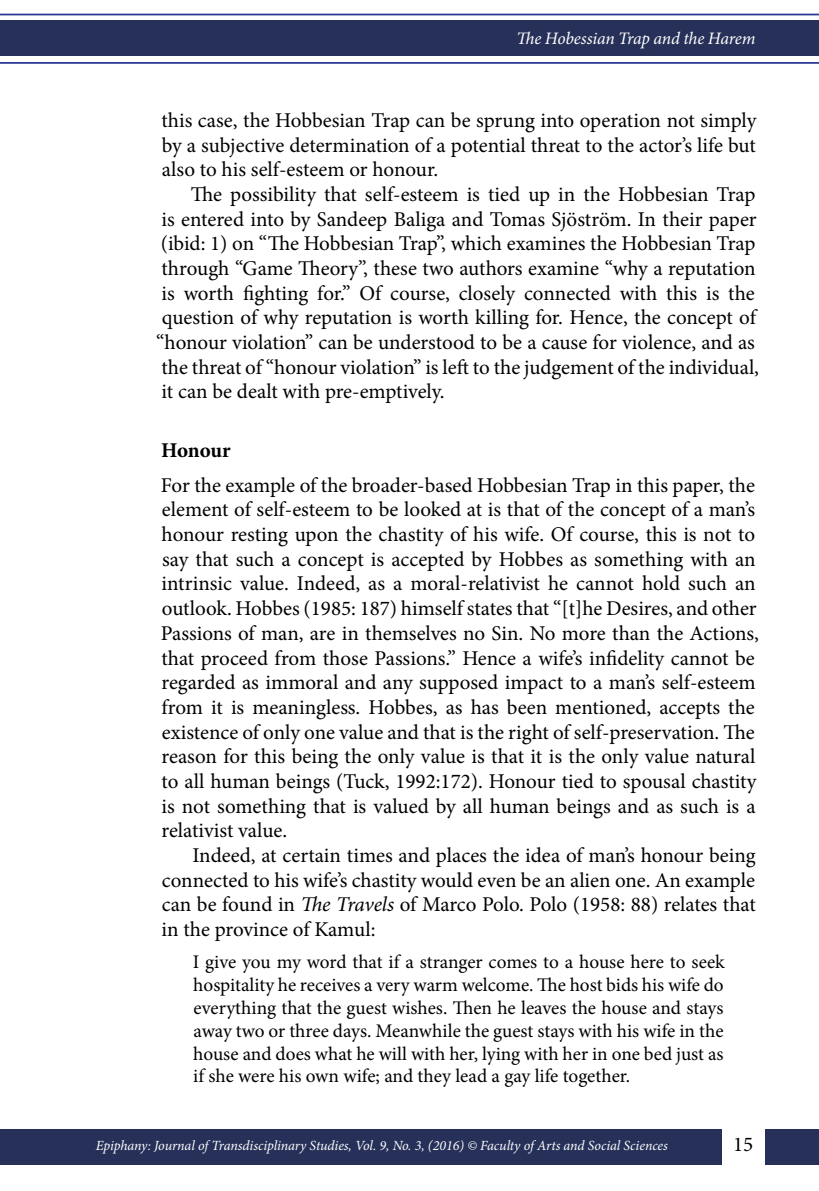
<style>
.page{position:relative;width:819px;height:1191px;background:#fff}
.page>*{position:absolute;margin:0;border:0;box-sizing:border-box;transform-origin:0 0}
.t1{font:21px/24.7px "Minion Pro";letter-spacing:-.005em;color:#000;text-align:justify}
.t2{font:700 21px "Minion Pro";letter-spacing:-.01em;color:#000}
.t3{font:19.25px/22.8px "Minion Pro";color:#000;text-align:justify}
.t4{font:italic 17.5px "Minion Pro";letter-spacing:-.01em;color:#fff}
.t5{font:italic 14px "Minion Pro";letter-spacing:-.01em;color:#fff}
.s1{font-style:italic}
</style>
<div class="page">
<div style="left:0;top:21px;width:819px;height:35px;background:#263059"></div>
<div style="left:0;top:1128px;width:721px;height:36px;background:#263059"></div>
<div style="left:764px;top:1129px;width:55px;height:35px;background:#263059"></div>
<hr style="left:0;top:14px;width:819px;height:1px;background:#2c3791">
<hr style="left:0;top:62px;width:819px;height:2px;background:#2c3791">
<p class="t4" style="left:516px;top:27px;width:240px">The Hobessian Trap and the Harem</p>
<p class="t1" style="left:161px;top:108px;width:596px">this case, the Hobbesian Trap can be sprung into operation not simply by a subjective determination of a potential threat to the actor’s life but also to his self-esteem or honour.</p>
<p class="t1" style="left:156px;top:182px;width:604px;text-align:left;text-indent:35px">The possibility that self-esteem is tied up in the Hobbesian Trap is entered into by Sandeep Baliga and Tomas Sjöström. In their paper (ibid: 1) on “The Hobbesian Trap”, which examines the Hobbesian Trap through “Game Theory”, these two authors examine “why a reputation is worth fighting for.” Of course, closely connected with this is the question of why reputation is worth killing for. Hence, the concept of “honour violation” can be understood to be a cause for violence, and as the threat of “honour violation” is left to the judgement of the individual, it can be dealt with pre-emptively.</p>
<p class="t2" style="left:161px;top:436px;width:71px">Honour</p>
<p class="t1" style="left:161px;top:473px;width:599px;text-align:left">For the example of the broader-based Hobbesian Trap in this paper, the element of self-esteem to be looked at is that of the concept of a man’s honour resting upon the chastity of his wife. Of course, this is not to say that such a concept is accepted by Hobbes as something with an intrinsic value. Indeed, as a moral-relativist he cannot hold such an outlook. Hobbes (1985: 187) himself states that “[t]he Desires, and other Passions of man, are in themselves no Sin. No more than the Actions, that proceed from those Passions.” Hence a wife’s infidelity cannot be regarded as immoral and any supposed impact to a man’s self-esteem from it is meaningless. Hobbes, as has been mentioned, accepts the existence of only one value and that is the right of self-preservation. The reason for this being the only value is that it is the only value natural to all human beings (Tuck, 1992:172). Honour tied to spousal chastity is not something that is valued by all human beings and as such is a relativist value.</p>
<p class="t1" style="left:161px;top:843px;width:595px;text-indent:31px">Indeed, at certain times and places the idea of man’s honour being connected to his wife’s chastity would even be an alien one. An example can be found in <span class="s1">The Travels</span> of Marco Polo. Polo (1958: 88) relates that in the province of Kamul:</p>
<p class="t3" style="left:193px;top:951px;width:533px">I give you my word that if a stranger comes to a house here to seek hospitality he receives a very warm welcome. The host bids his wife do everything that the guest wishes. Then he leaves the house and stays away two or three days. Meanwhile the guest stays with his wife in the house and does what he will with her, lying with her in one bed just as if she were his own wife; and they lead a gay life together.</p>
<p class="t5" style="left:96px;top:1136px;width:573px">Epiphany: Journal of Transdisciplinary Studies, Vol. 9, No. 3, (2016) © Faculty of Arts and Social Sciences</p>
<p class="t1" style="left:733px;top:1131px;width:22px">15</p>
</div>
